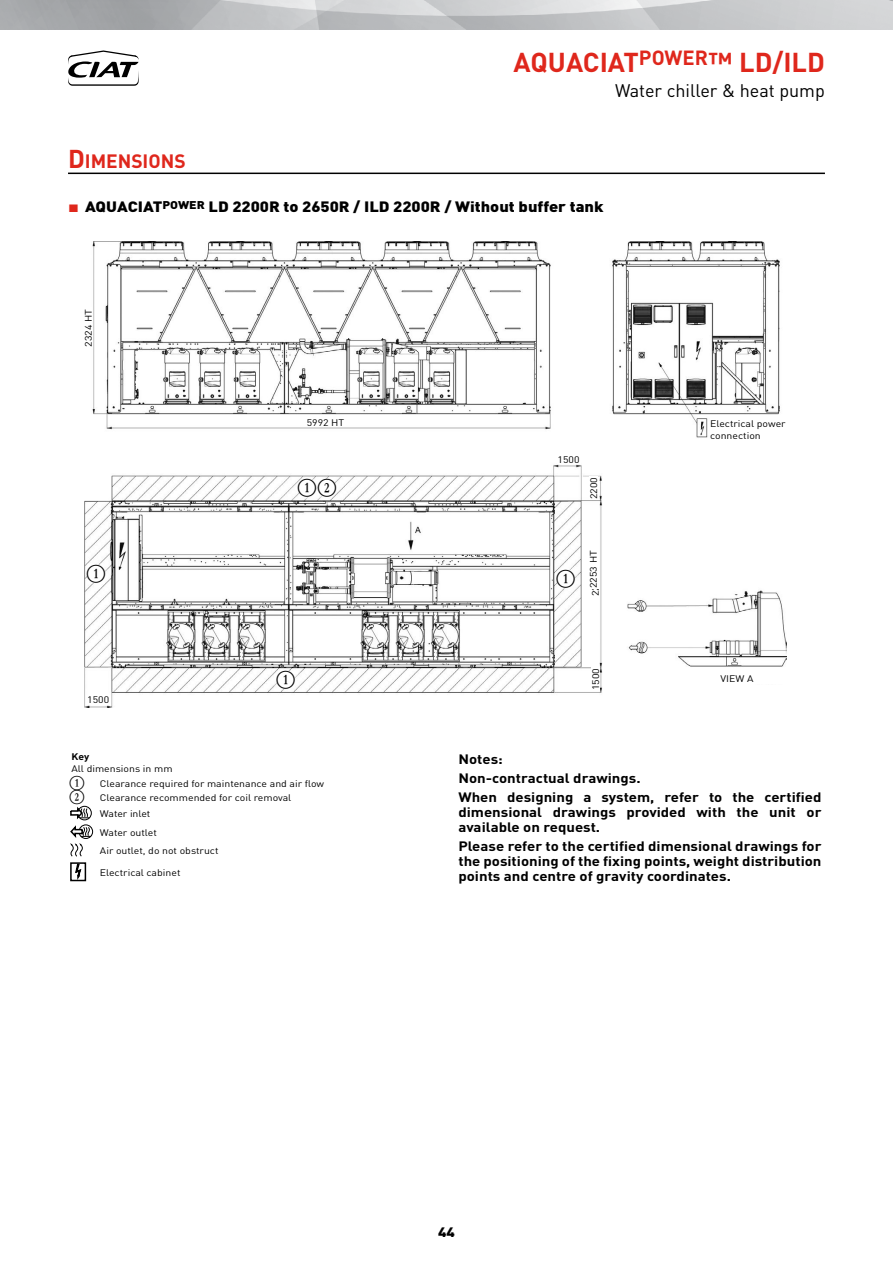
<style>
.page{position:relative;width:893px;height:1263px;background:#fff}
.page>*{position:absolute;margin:0;border:0;box-sizing:border-box;transform-origin:0 0}
.t1{font:700 27px "DIN Pro";color:#df271c}
.t2{font:700 19.2px "DIN Pro";color:#df271c}
.t3{font:18px "DIN Pro";color:#000}
.t4{font:15px "Numberpile Reversed";color:#000}
.t5{font:900 14.85px "DIN Pro";color:#000;scale:1.11 1}
.t6{font:700 13.5px/15px "DIN Pro";color:#000;scale:1.11 1}
.t7{font:900 13.5px "DIN Pro";color:#000;scale:1.11 1}
.t8{font:12px "Numberpile Reversed";color:#000}
.t9{font:9.45px/12.6px "DIN Pro";color:#000;scale:1.11 1}
.t10{font:700 9.45px "DIN Pro";color:#000;scale:1.11 1}
.s1{font-size:25.5px}
.s2{font-family:"Arial";font-weight:400;font-size:16.2px;color:#df271c}
</style>
<div class="page">
<svg style="left:68px;top:50px;width:71px;height:36px"></svg>
<img style="left:84px;top:242px;width:703px;height:465px">
<div style="left:84px;top:308px;width:8px;height:40px;background:#fff"></div>
<div style="left:557px;top:455px;width:23px;height:8px;background:#fff"></div>
<div style="left:87px;top:695px;width:23px;height:8px;background:#fff"></div>
<div style="left:591px;top:667px;width:8px;height:24px;background:#fff"></div>
<div style="left:691px;top:673px;width:91px;height:10px;background:#fff"></div>
<div style="left:589px;top:476px;width:8px;height:24px;background:#fff"></div>
<svg style="left:87px;top:565px;width:18px;height:18px"></svg>
<svg style="left:557px;top:570px;width:18px;height:18px"></svg>
<svg style="left:277px;top:671px;width:18px;height:18px"></svg>
<svg style="left:298px;top:478px;width:38px;height:19px"></svg>
<div style="left:305px;top:418px;width:41px;height:8px;background:#fff"></div>
<div style="left:591px;top:557px;width:8px;height:41px;background:#fff"></div>
<div style="left:77px;top:806px;width:15px;height:14px;border:1px solid #000;border-radius:50%"></div>
<div style="left:79px;top:824px;width:14px;height:15px;border:1px solid #000;border-radius:50%"></div>
<svg style="left:70px;top:805px;width:21px;height:77px"></svg>
<hr style="left:68px;top:173px;width:757px;height:1px;background:#000">
<div style="left:589px;top:549px;width:10px;height:40px;background:#fff"></div>
<h1 class="t1" style="left:514px;top:44px;width:313px">AQUACIAT<sup>POWER</sup>™ LD/ILD</h1>
<h3 class="t3" style="left:615px;top:78px;width:211px">Water chiller &amp; heat pump</h3>
<h2 class="t2" style="left:68px;top:148px;width:119px"><span class="s1">D</span>IMENSIONS</h2>
<p class="t5" style="left:68px;top:197px;width:484px"><span class="s2">■</span> AQUACIAT<sup>POWER</sup> LD 2200R to 2650R / ILD 2200R / Without buffer tank</p>
<p class="t9" style="left:82px;top:347px;width:35px;rotate:-90deg">2324 HT</p>
<p class="t9" style="left:307px;top:415px;width:35px">5992 HT</p>
<p class="t9" style="left:558px;top:453px;width:21px">1500</p>
<p class="t4" style="left:299px;top:479px;width:39px">BC</p>
<p class="t9" style="left:587px;top:499px;width:21px;rotate:-90deg">2200</p>
<p class="t4" style="left:87px;top:565px;width:19px">B</p>
<p class="t4" style="left:557px;top:570px;width:19px">B</p>
<p class="t9" style="left:587px;top:588px;width:35px;rotate:-90deg">2253 HT</p>
<p class="t9" style="left:589px;top:596px;width:35px;rotate:-90deg">2253 HT</p>
<p class="t9" style="left:710px;top:416px;width:69px">Electrical power connection</p>
<p class="t9" style="left:87px;top:693px;width:21px">1500</p>
<p class="t4" style="left:277px;top:671px;width:19px">B</p>
<p class="t9" style="left:589px;top:690px;width:21px;rotate:-90deg">1500</p>
<p class="t9" style="left:720px;top:671px;width:31px">VIEW A</p>
<p class="t10" style="left:71px;top:750px;width:18px">Key</p>
<p class="t9" style="left:71px;top:762px;width:93px">All dimensions in mm</p>
<p class="t6" style="left:458px;top:749px;width:329px;line-height:19.2px">Notes:<br>Non-contractual drawings.<br>When designing a system, refer to the certified</p>
<p class="t6" style="left:458px;top:804px;width:329px">dimensional drawings provided with the unit or available on request.</p>
<p class="t6" style="left:458px;top:838px;width:329px;text-align:justify">Please refer to the certified dimensional drawings for the positioning of the fixing points, weight distribution points and centre of gravity coordinates.</p>
<p class="t8" style="left:70px;top:775px;width:15px">B</p>
<p class="t9" style="left:100px;top:777px;width:204px">Clearance required for maintenance and air flow</p>
<p class="t8" style="left:70px;top:789px;width:15px">C</p>
<p class="t9" style="left:100px;top:789px;width:174px;line-height:16.4px">Clearance recommended for coil removal<br>Water inlet</p>
<p class="t9" style="left:100px;top:823px;width:108px;line-height:18.1px">Water outlet<br>Air outlet, do not obstruct</p>
<p class="t9" style="left:100px;top:866px;width:74px">Electrical cabinet</p>
<p class="t7" style="left:438px;top:1223px;width:17px">44</p>
</div>
